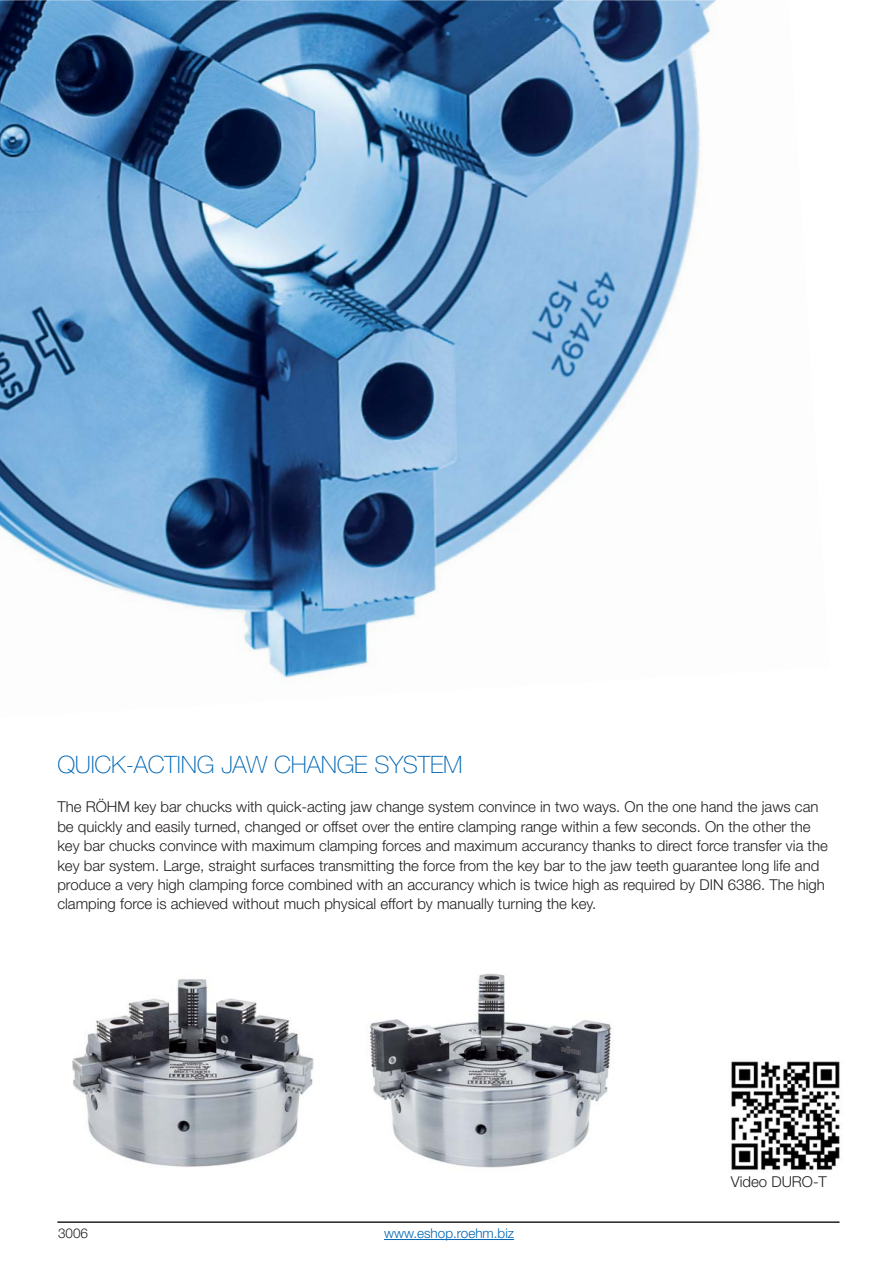
<style>
.page{position:relative;width:893px;height:1263px;background:#fff}
.page>*{position:absolute;margin:0;border:0;box-sizing:border-box;transform-origin:0 0}
.t1{font:100 24px "Helvetica Neue LT Std";letter-spacing:-.01em;color:#0066b3}
.t2{font:300 15px/19.5px "Helvetica Neue LT Std";color:#231f20}
.t3{font:300 13.5px "Helvetica Neue LT Std";color:#0066b3}
.t4{font:300 13.5px "Helvetica Neue LT Std";color:#231f20}
</style>
<div class="page">
<hr style="left:57px;top:1221px;width:782px;height:2px;background:#231f20">
<img style="left:731px;top:1061px;width:109px;height:112px">
<img style="left:72px;top:979px;width:242px;height:188px">
<img style="left:370px;top:973px;width:244px;height:195px">
<img style="left:0;top:0;width:716px;height:678px">
<hr style="left:384px;top:1239px;width:130px;height:1px;background:#0066b3">
<h1 class="t1" style="left:57px;top:756px;width:407px">QUICK-ACTING JAW CHANGE SYSTEM</h1>
<p class="t2" style="left:57px;top:798px;width:772px">The RÖHM key bar chucks with quick-acting jaw change system convince in two ways. On the one hand the jaws can be quickly and easily turned, changed or offset over the entire clamping range within a few seconds. On the other the key bar chucks convince with maximum clamping forces and maximum accurancy thanks to direct force transfer via the key bar system. Large, straight surfaces transmitting the force from the key bar to the jaw teeth guarantee long life and produce a very high clamping force combined with an accurancy which is twice high as required by DIN 6386. The high clamping force is achieved without much physical effort by manually turning the key.</p>
<p class="t4" style="left:58px;top:1229px;width:32px">3006</p>
<p class="t3" style="left:384px;top:1229px;width:131px">www.eshop.roehm.biz</p>
<p class="t2" style="left:731px;top:1173px;width:98px">Video DURO-T</p>
</div>
